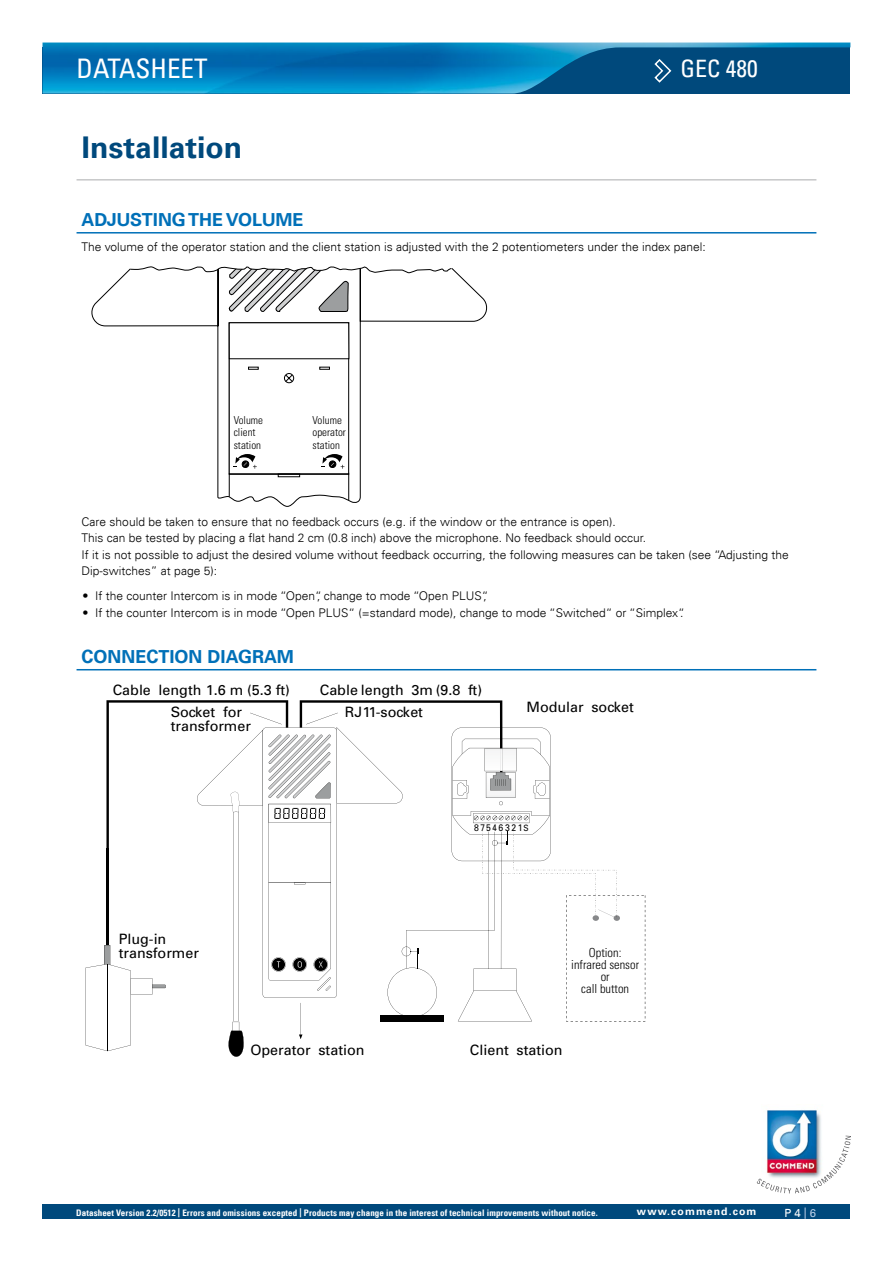
<style>
.page{position:relative;width:893px;height:1263px;background:#fff}
.page>*{position:absolute;margin:0;border:0;box-sizing:border-box;transform-origin:0 0}
.t1{font:700 30px "Univers Com 65";color:#00497c}
.t2{font:condensed 27px "Univers Com 57";color:#fff}
.t3{font:condensed 24px "Univers Com 57";color:#fff}
.t4{font:700 18px "Univers Com 65";color:#0070b8}
.t5{font:14.25px/14.4px "Univers";color:#000}
.t6{font:300 condensed 12.45px/12.1px "Univers";color:#000;text-align:center}
.t7{font:300 12px/16.5px "Univers Com 45";color:#000}
.t8{font:11.25px "Univers Com 55 Roman";color:#fff}
.t9{font:300 condensed 10.95px/12.9px "Univers";color:#000}
.t10{font:700 10.5px "Univers Com 65";letter-spacing:.1em;color:#fff}
.t11{font:9.6px "Univers";letter-spacing:.175em;color:#000;scale:.9 1}
.t12{font:9px "Univers Com 67 Bold Cond";letter-spacing:.01em;color:#fff}
.s1{font-size:8.7px}
.s2{color:#bdd0e9}
</style>
<div class="page">
<div style="left:43px;top:1204px;width:807px;height:15px;background:#00497c"></div>
<img style="left:767px;top:1110px;width:54px;height:26px">
<svg style="left:756px;top:1136px;width:94px;height:57px"></svg>
<img style="left:43px;top:43px;width:807px;height:51px">
<svg style="left:653px;top:58px;width:19px;height:26px"></svg>
<hr style="left:77px;top:179px;width:739px;height:2px;background:#c6c7c8">
<hr style="left:77px;top:232px;width:739px;height:2px;background:#0070b8">
<svg style="left:91px;top:268px;width:397px;height:239px"></svg>
<div style="left:229px;top:323px;width:120px;height:151px;background:#fff;border:1px solid #000"></div>
<svg style="left:130px;top:266px;width:322px;height:46px"></svg>
<svg style="left:229px;top:367px;width:120px;height:133px"></svg>
<hr style="left:77px;top:669px;width:739px;height:1px;background:#0070b8">
<svg style="left:86px;top:700px;width:559px;height:357px"></svg>
<h2 class="t2" style="left:77px;top:51px;width:133px">DATASHEET</h2>
<h1 class="t1" style="left:82px;top:129px;width:162px">Installation</h1>
<h3 class="t3" style="left:680px;top:53px;width:79px">GEC 480</h3>
<h3 class="t4" style="left:82px;top:209px;width:223px">ADJUSTING THE VOLUME</h3>
<p class="t7" style="left:82px;top:238px;width:626px">The volume of the operator station and the client station is adjusted with the 2 potentiometers under the index panel:</p>
<p class="t9" style="left:234px;top:413px;width:31px">Volume client station</p>
<p class="t9" style="left:313px;top:413px;width:35px">Volume operator station</p>
<p class="t7" style="left:82px;top:513px;width:709px">Care should be taken to ensure that no feedback occurs (e.g. if the window or the entrance is open).<br>This can be tested by placing a flat hand 2 cm (0.8 inch) above the microphone. No feedback should occur.<br>If it is not possible to adjust the desired volume without feedback occurring, the following measures can be taken (see “Adjusting the Dip-switches” at page 5):</p>
<p class="t7" style="left:82px;top:588px;width:407px">• If the counter Intercom is in mode “Open“, change to mode “Open PLUS“,</p>
<p class="t7" style="left:82px;top:604px;width:604px">• If the counter Intercom is in mode “Open PLUS“ (=standard mode), change to mode “Switched“ or “Simplex“.</p>
<h3 class="t4" style="left:82px;top:645px;width:214px">CONNECTION DIAGRAM</h3>
<p class="t5" style="left:113px;top:682px;width:179px">Cable length 1.6 m (5.3 ft)</p>
<p class="t5" style="left:320px;top:682px;width:164px">Cable length 3m (9.8 ft)</p>
<p class="t5" style="left:171px;top:704px;width:82px">Socket for transformer</p>
<p class="t5" style="left:345px;top:704px;width:80px">RJ11-socket</p>
<p class="t5" style="left:527px;top:699px;width:109px">Modular socket</p>
<p class="t5" style="left:119px;top:931px;width:82px">Plug-in transformer</p>
<p class="t11" style="left:474px;top:821px;width:62px">87546321<span class="s1">S</span></p>
<p class="t6" style="left:571px;top:946px;width:69px">Option: infrared sensor or<br>call button</p>
<p class="t5" style="left:250px;top:1043px;width:116px">Operator station</p>
<p class="t5" style="left:470px;top:1043px;width:94px">Client station</p>
<p class="t12" style="left:76px;top:1207px;width:523px">Datasheet Version 2.2/0512 | Errors and omissions excepted | Products may change in the interest of technical improvements without notice.</p>
<p class="t8" style="left:784px;top:1206px;width:33px">P 4 <span class="s2">| 6</span></p>
<p class="t10" style="left:637px;top:1205px;width:121px">www.commend.com</p>
</div>
